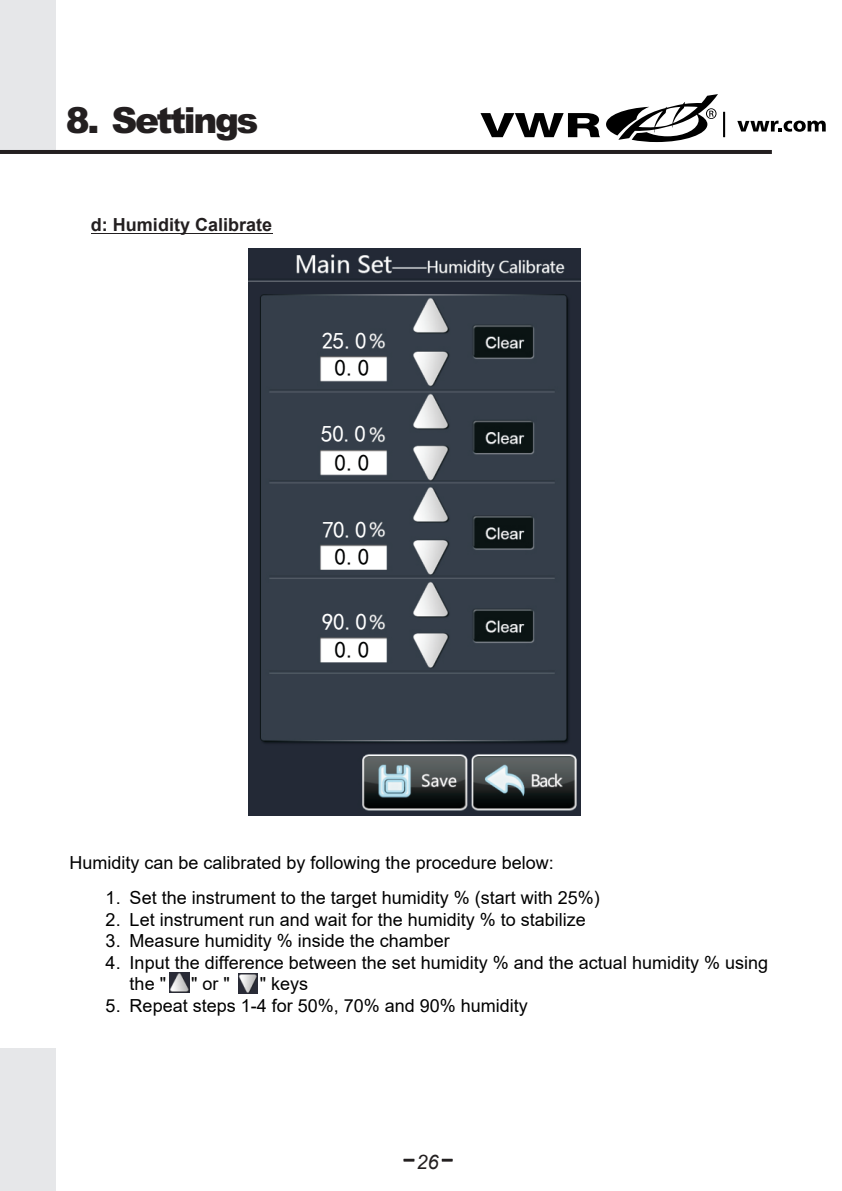
<style>
.page{position:relative;width:842px;height:1191px;background:#fff}
.page>*{position:absolute;margin:0;border:0;box-sizing:border-box;transform-origin:0 0}
.t1{font:900 36px "Arial";letter-spacing:-.065em;color:#231f20}
.t2{font:23.4px "Sim Hei";letter-spacing:-.025em;color:#fff}
.t3{font:23.4px "Sim Hei";color:#010202}
.t4{font:italic 20px "Arial";color:#231f20}
.t5{font:18px/21.6px "Arial";color:#000}
.t6{font:700 18px "Arial";color:#231f20}
.s1{font-style:inherit}
</style>
<div class="page">
<div style="left:0;top:0;width:55px;height:152px;background:#e6e7e9"></div>
<div style="left:0;top:1048px;width:55px;height:143px;background:#e6e7e9"></div>
<svg style="left:404px;top:1159px;width:10px;height:2px"></svg>
<svg style="left:442px;top:1159px;width:10px;height:2px"></svg>
<hr style="left:0;top:150px;width:772px;height:4px;background:#231f20">
<img style="left:249px;top:248px;width:332px;height:567px">
<svg style="left:737px;top:121px;width:89px;height:11px"></svg>
<hr style="left:723px;top:112px;width:2px;height:25px;background:#000">
<svg style="left:480px;top:113px;width:120px;height:24px"></svg>
<svg style="left:606px;top:94px;width:112px;height:48px"></svg>
<hr style="left:91px;top:233px;width:181px;height:1px;background:#231f20">
<img style="left:170px;top:972px;width:19px;height:20px">
<img style="left:238px;top:973px;width:20px;height:20px">
<h1 class="t1" style="left:66px;top:107px;width:194px">8. Settings</h1>
<p class="t6" style="left:91px;top:212px;width:183px">d: Humidity Calibrate</p>
<p class="t2" style="left:322px;top:329px;width:46px">25.0</p>
<p class="t3" style="left:334px;top:356px;width:36px">0.0</p>
<p class="t2" style="left:321px;top:422px;width:46px">50.0</p>
<p class="t3" style="left:334px;top:450px;width:36px">0.0</p>
<p class="t2" style="left:322px;top:517px;width:46px">70.0</p>
<p class="t3" style="left:334px;top:545px;width:36px">0.0</p>
<p class="t2" style="left:322px;top:609px;width:46px">90.0</p>
<p class="t3" style="left:334px;top:638px;width:36px">0.0</p>
<p class="t5" style="left:69px;top:851px;width:486px">Humidity can be calibrated by following the procedure below:</p>
<p class="t5" style="left:106px;top:886px;width:496px">1. Set the instrument to the target humidity % (start with 25%)</p>
<p class="t5" style="left:106px;top:908px;width:482px">2. Let instrument run and wait for the humidity % to stabilize</p>
<p class="t5" style="left:106px;top:930px;width:346px">3. Measure humidity % inside the chamber</p>
<p class="t5" style="left:130px;top:951px;width:640px;text-indent:-24px">4. Input the difference between the set humidity % and the actual humidity % using the "</p>
<p class="t5" style="left:191px;top:973px;width:40px">" or "</p>
<p class="t5" style="left:260px;top:973px;width:50px">" keys</p>
<p class="t5" style="left:106px;top:994px;width:424px">5. Repeat steps 1-4 for 50%, 70% and 90% humidity</p>
<p class="t4" style="left:416px;top:1154px;width:24px">2<span class="s1">6</span></p>
</div>
